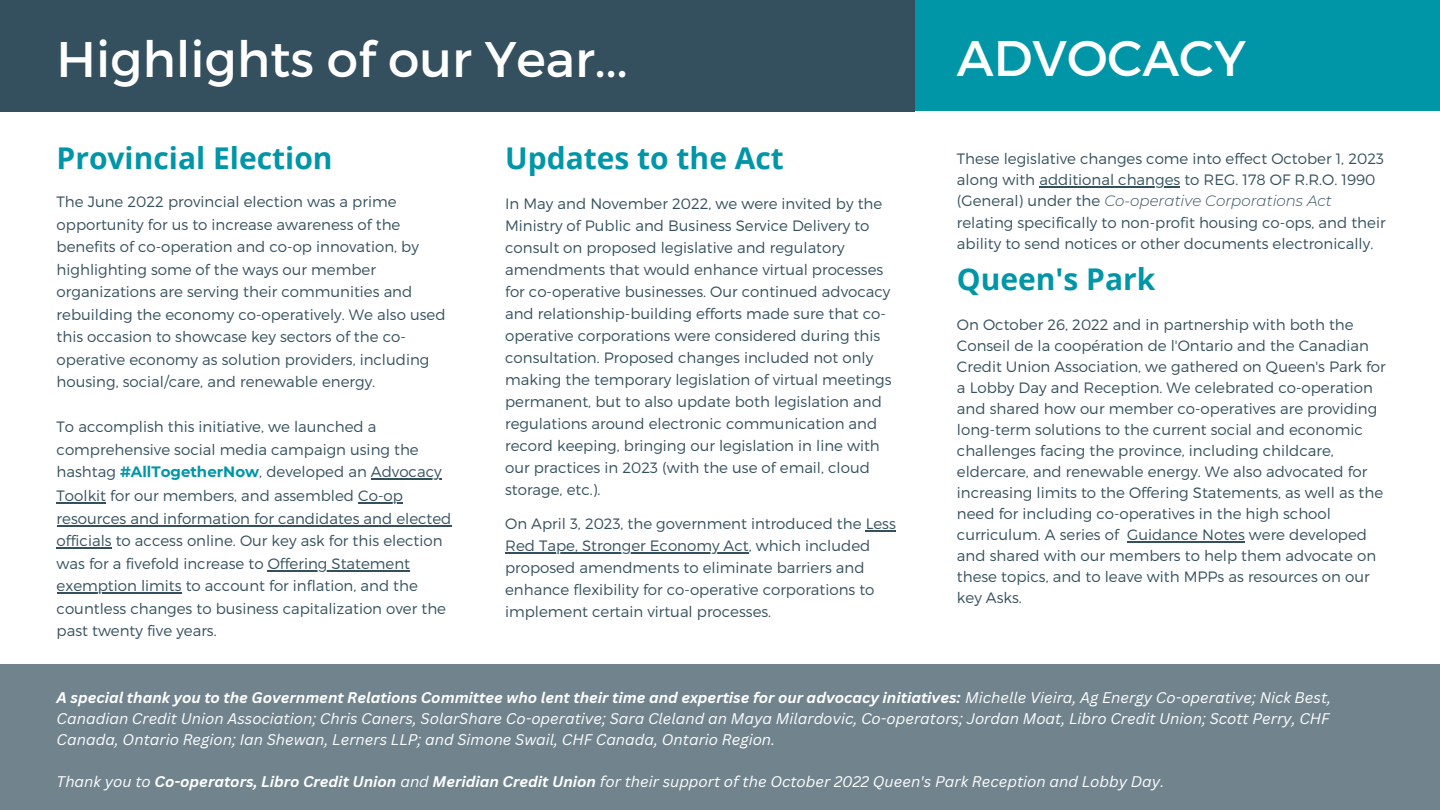
<style>
.page{position:relative;width:1440px;height:810px;background:#0096a7}
.page>*{position:absolute;margin:0;border:0;box-sizing:border-box;transform-origin:0 0}
.t1{font:50px "Montserrat";color:#fff}
.t2{font:700 30px "Open Sans";color:#0096a7}
.t3{font:300 15px/22px "Montserrat";color:#34505e}
.t4{font:italic 15px/21px "Canva Sans";color:#fff;text-align:justify}
.s1{font-weight:700;color:#0096a7}
.s2{font-style:italic}
.s3{font-weight:700}
</style>
<div class="page">
<div style="left:0;top:111px;width:1440px;height:699px;background:#fff"></div>
<hr style="left:866px;top:530px;width:30px;height:1px;background:#34505e">
<hr style="left:505px;top:552px;width:244px;height:1px;background:#34505e">
<div style="left:0;top:0;width:915px;height:111px;background:#34505e"></div>
<div style="left:0;top:664px;width:1440px;height:146px;background:#71848e"></div>
<hr style="left:371px;top:479px;width:71px;height:1px;background:#34505e">
<hr style="left:57px;top:503px;width:49px;height:1px;background:#34505e">
<hr style="left:358px;top:503px;width:45px;height:1px;background:#34505e">
<hr style="left:57px;top:525px;width:394px;height:2px;background:#34505e">
<hr style="left:57px;top:548px;width:55px;height:1px;background:#34505e">
<hr style="left:268px;top:570px;width:142px;height:2px;background:#34505e">
<hr style="left:57px;top:593px;width:125px;height:1px;background:#34505e">
<hr style="left:1039px;top:186px;width:141px;height:2px;background:#34505e">
<hr style="left:1127px;top:542px;width:118px;height:1px;background:#34505e">
<p class="t1" style="left:57px;top:26px;width:573px">Highlights of our Year...</p>
<p class="t2" style="left:57px;top:137px;width:278px">Provincial Election</p>
<p class="t3" style="left:57px;top:190px;width:390px;line-height:22.5px">The June 2022 provincial election was a prime opportunity for us to increase awareness of the benefits of co-operation and co-op innovation, by highlighting some of the ways our member organizations are serving their communities and rebuilding the economy co-operatively. We also used this occasion to showcase key sectors of the co&shy;operative economy as solution providers, including housing, social/care, and renewable energy.</p>
<p class="t3" style="left:57px;top:415px;width:387px;line-height:22.5px">To accomplish this initiative, we launched a comprehensive social media campaign using the hashtag <span class="s1">#AllTogetherNow</span>, developed an Advocacy</p>
<p class="t3" style="left:57px;top:484px;width:396px;line-height:22.5px">Toolkit for our members, and assembled Co-op resources and information for candidates and elected officials to access online. Our key ask for this election was for a fivefold increase to Offering Statement exemption limits to account for inflation, and the countless changes to business capitalization over the past twenty five years.</p>
<p class="t2" style="left:505px;top:137px;width:280px">Updates to the Act</p>
<p class="t3" style="left:505px;top:192px;width:388px">In May and November 2022, we were invited by the Ministry of Public and Business Service Delivery to consult on proposed legislative and regulatory amendments that would enhance virtual processes for co-operative businesses. Our continued advocacy and relationship-building efforts made sure that co&shy;operative corporations were considered during this consultation. Proposed changes included not only making the temporary legislation of virtual meetings permanent, but to also update both legislation and regulations around electronic communication and record keeping, bringing our legislation in line with our practices in 2023 (with the use of email, cloud storage, etc.).</p>
<p class="t3" style="left:505px;top:512px;width:392px">On April 3, 2023, the government introduced the Less Red Tape, Stronger Economy Act, which included proposed amendments to eliminate barriers and enhance flexibility for co-operative corporations to implement certain virtual processes.</p>
<p class="t1" style="left:957px;top:25px;width:291px">ADVOCACY</p>
<p class="t3" style="left:957px;top:147px;width:429px;line-height:21px">These legislative changes come into effect October 1, 2023 along with additional changes to REG. 178 OF R.R.O. 1990 (General) under the <span class="s2">Co-operative Corporations Act</span></p>
<p class="t3" style="left:957px;top:211px;width:430px;line-height:21px">relating specifically to non-profit housing co-ops, and their ability to send notices or other documents electronically.</p>
<p class="t2" style="left:957px;top:258px;width:200px">Queen's Park</p>
<p class="t3" style="left:957px;top:314px;width:430px;line-height:21px">On October 26, 2022 and in partnership with both the Conseil de la coopération de l'Ontario and the Canadian Credit Union Association, we gathered on Queen's Park for a Lobby Day and Reception. We celebrated co-operation and shared how our member co-operatives are providing long-term solutions to the current social and economic challenges facing the province, including childcare, eldercare, and renewable energy. We also advocated for increasing limits to the Offering Statements, as well as the need for including co-operatives in the high school curriculum. A series of Guidance Notes were developed and shared with our members to help them advocate on these topics, and to leave with MPPs as resources on our key Asks.</p>
<p class="t4" style="left:57px;top:686px;width:1276px"><span class="s3">A special thank you to the Government Relations Committee who lent their time and expertise for our advocacy initiatives:</span> Michelle Vieira, Ag Energy Co-operative; Nick Best, Canadian Credit Union Association; Chris Caners, SolarShare Co-operative; Sara Cleland an Maya Milardovic, Co-operators; Jordan Moat, Libro Credit Union; Scott Perry, CHF Canada, Ontario Region; Ian Shewan, Lerners LLP; and Simone Swail, CHF Canada, Ontario Region.</p>
<p class="t4" style="left:57px;top:770px;width:1109px">Thank you to <span class="s3">Co-operators, Libro Credit Union</span> and <span class="s3">Meridian Credit Union</span> for their support of the October 2022 Queen's Park Reception and Lobby Day.</p>
</div>
